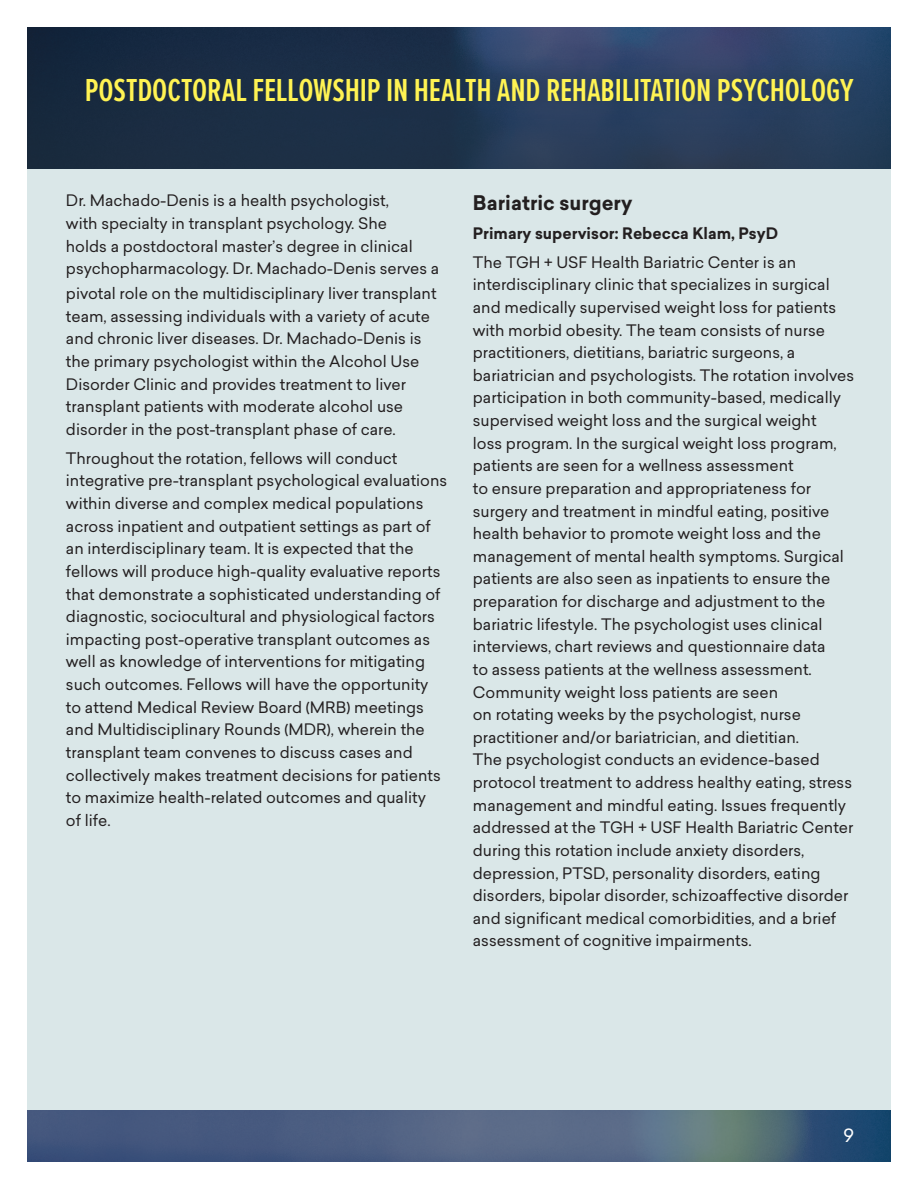
<style>
.page{position:relative;width:918px;height:1188px;background:#fff}
.page>*{position:absolute;margin:0;border:0;box-sizing:border-box;transform-origin:0 0}
.t1{font:600 33px "Proxima Nova Ex Cn";letter-spacing:-.005em;color:#fff353}
.t2{font:700 19.8px "Sailec";color:#231f20}
.t3{font:18px "Sailec";color:#fff}
.t4{font:15.6px/22.6px "Sailec";color:#231f20}
.t5{font:700 15.6px "Sailec";color:#231f20}
</style>
<div class="page">
<img style="left:27px;top:27px;width:864px;height:143px">
<div style="left:27px;top:170px;width:864px;height:991px;background:#dae7e8"></div>
<img style="left:27px;top:1110px;width:864px;height:51px">
<div style="left:66px;top:57px;width:806px;height:64px;background:#1f2f3e;opacity:.6"></div>
<h1 class="t1" style="left:85px;top:66px;width:770px">POSTDOCTORAL FELLOWSHIP IN HEALTH AND REHABILITATION PSYCHOLOGY</h1>
<p class="t4" style="left:66px;top:189px;width:375px">Dr. Machado-Denis is a health psychologist,<br>with specialty in transplant psychology. She<br>holds a postdoctoral master’s degree in clinical psychopharmacology. Dr. Machado-Denis serves a</p>
<p class="t4" style="left:66px;top:282px;width:372px">pivotal role on the multidisciplinary liver transplant team, assessing individuals with a variety of acute and chronic liver diseases. Dr. Machado-Denis is the primary psychologist within the Alcohol Use Disorder Clinic and provides treatment to liver transplant patients with moderate alcohol use disorder in the post-transplant phase of care.</p>
<p class="t4" style="left:66px;top:447px;width:383px">Throughout the rotation, fellows will conduct integrative pre-transplant psychological evaluations within diverse and complex medical populations across inpatient and outpatient settings as part of an interdisciplinary team. It is expected that the fellows will produce high-quality evaluative reports that demonstrate a sophisticated understanding of diagnostic, sociocultural and physiological factors impacting post-operative transplant outcomes as well as knowledge of interventions for mitigating such outcomes. Fellows will have the opportunity to attend Medical Review Board (MRB) meetings and Multidisciplinary Rounds (MDR), wherein the transplant team convenes to discuss cases and collectively makes treatment decisions for patients to maximize health-related outcomes and quality<br>of life.</p>
<p class="t2" style="left:473px;top:188px;width:161px">Bariatric surgery</p>
<p class="t5" style="left:473px;top:222px;width:307px">Primary supervisor: Rebecca Klam, PsyD</p>
<p class="t4" style="left:473px;top:250px;width:383px">The TGH + USF Health Bariatric Center is an interdisciplinary clinic that specializes in surgical and medically supervised weight loss for patients with morbid obesity. The team consists of nurse practitioners, dietitians, bariatric surgeons, a bariatrician and psychologists. The rotation involves participation in both community-based, medically supervised weight loss and the surgical weight<br>loss program. In the surgical weight loss program, patients are seen for a wellness assessment<br>to ensure preparation and appropriateness for surgery and treatment in mindful eating, positive health behavior to promote weight loss and the management of mental health symptoms. Surgical patients are also seen as inpatients to ensure the preparation for discharge and adjustment to the bariatric lifestyle. The psychologist uses clinical interviews, chart reviews and questionnaire data<br>to assess patients at the wellness assessment.<br>Community weight loss patients are seen<br>on rotating weeks by the psychologist, nurse practitioner and/or bariatrician, and dietitian.<br>The psychologist conducts an evidence-based protocol treatment to address healthy eating, stress management and mindful eating. Issues frequently addressed at the TGH + USF Health Bariatric Center during this rotation include anxiety disorders, depression, PTSD, personality disorders, eating disorders, bipolar disorder, schizoaffective disorder and significant medical comorbidities, and a brief assessment of cognitive impairments.</p>
<p class="t3" style="left:844px;top:1123px;width:12px">9</p>
</div>
